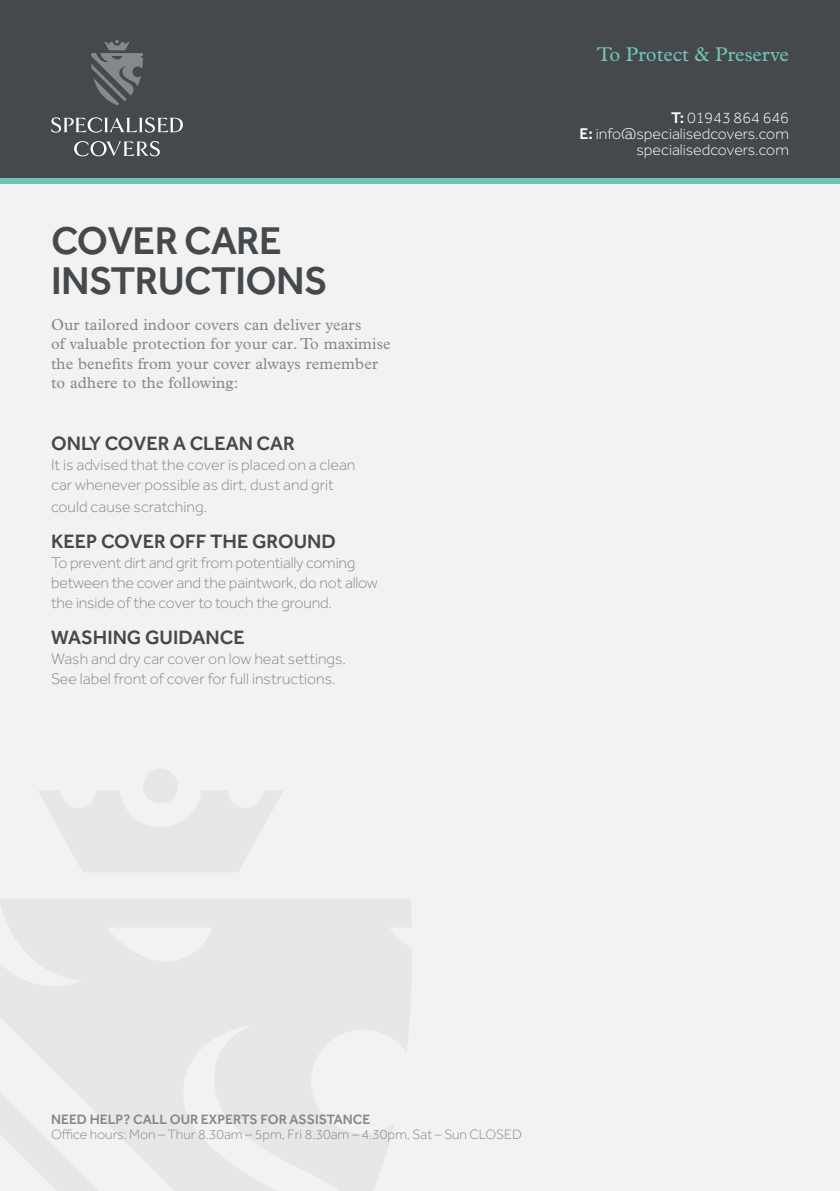
<style>
.page{position:relative;width:840px;height:1191px;background:#fff}
.page>*{position:absolute;margin:0;border:0;box-sizing:border-box;transform-origin:0 0}
.t1{font:500 40px/40px "Effra";letter-spacing:-.015em;color:#45494b}
.t2{font:500 20px "Effra";color:#45494b}
.t3{font:20px "Plantin Std";color:#72c4ba}
.t4{font:300 16px/20px "Effra";color:#86888c}
.t5{font:16px/19.2px "Plantin Std";letter-spacing:.01em;color:#86888c}
.t6{font:300 16px/16px "Effra";color:#fff;text-align:right}
.t7{font:300 14px "Effra";color:#86888c}
.t8{font:500 14px "Effra";color:#86888c}
.s1{font-weight:500}
</style>
<div class="page">
<div style="left:0;top:0;width:839px;height:1191px;background:#f2f2f3"></div>
<div style="left:0;top:0;width:839px;height:181px;background:#45494b"></div>
<svg style="left:91px;top:40px;width:52px;height:65px"></svg>
<svg style="left:51px;top:117px;width:132px;height:16px"></svg>
<svg style="left:74px;top:141px;width:86px;height:15px"></svg>
<div style="left:0;top:178px;width:839px;height:6px;background:#72c4ba"></div>
<svg style="left:0;top:769px;width:412px;height:422px;fill:#e7e7e8"></svg>
<h1 class="t1" style="left:51px;top:220px;width:278px">COVER CARE<br>INSTRUCTIONS</h1>
<p class="t5" style="left:51px;top:315px;width:341px">Our tailored indoor covers can deliver years<br>of valuable protection for your car. To maximise the benefits from your cover always remember to adhere to the following:</p>
<p class="t2" style="left:51px;top:431px;width:245px">ONLY COVER A CLEAN CAR</p>
<p class="t4" style="left:51px;top:454px;width:306px">It is advised that the cover is placed on a clean car whenever possible as dirt, dust and grit</p>
<p class="t4" style="left:51px;top:496px;width:157px">could cause scratching.</p>
<p class="t2" style="left:51px;top:529px;width:286px">KEEP COVER OFF THE GROUND</p>
<p class="t4" style="left:51px;top:552px;width:328px">To prevent dirt and grit from potentially coming between the cover and the paintwork, do not allow the inside of the cover to touch the ground.</p>
<p class="t2" style="left:51px;top:625px;width:195px">WASHING GUIDANCE</p>
<p class="t4" style="left:51px;top:648px;width:296px">Wash and dry car cover on low heat settings.<br>See label front of cover for full instructions.</p>
<p class="t3" style="left:596px;top:42px;width:193px">To Protect &amp; Preserve</p>
<p class="t6" style="left:579px;top:110px;width:211px"><span class="s1">T:</span> 01943 864 646<br><span class="s1">E:</span> info@specialisedcovers.com specialisedcovers.com</p>
<p class="t8" style="left:51px;top:1111px;width:320px">NEED HELP? CALL OUR EXPERTS FOR ASSISTANCE</p>
<p class="t7" style="left:51px;top:1126px;width:472px">Office hours: Mon – Thur 8.30am – 5pm, Fri 8.30am – 4.30pm, Sat – Sun CLOSED</p>
</div>
